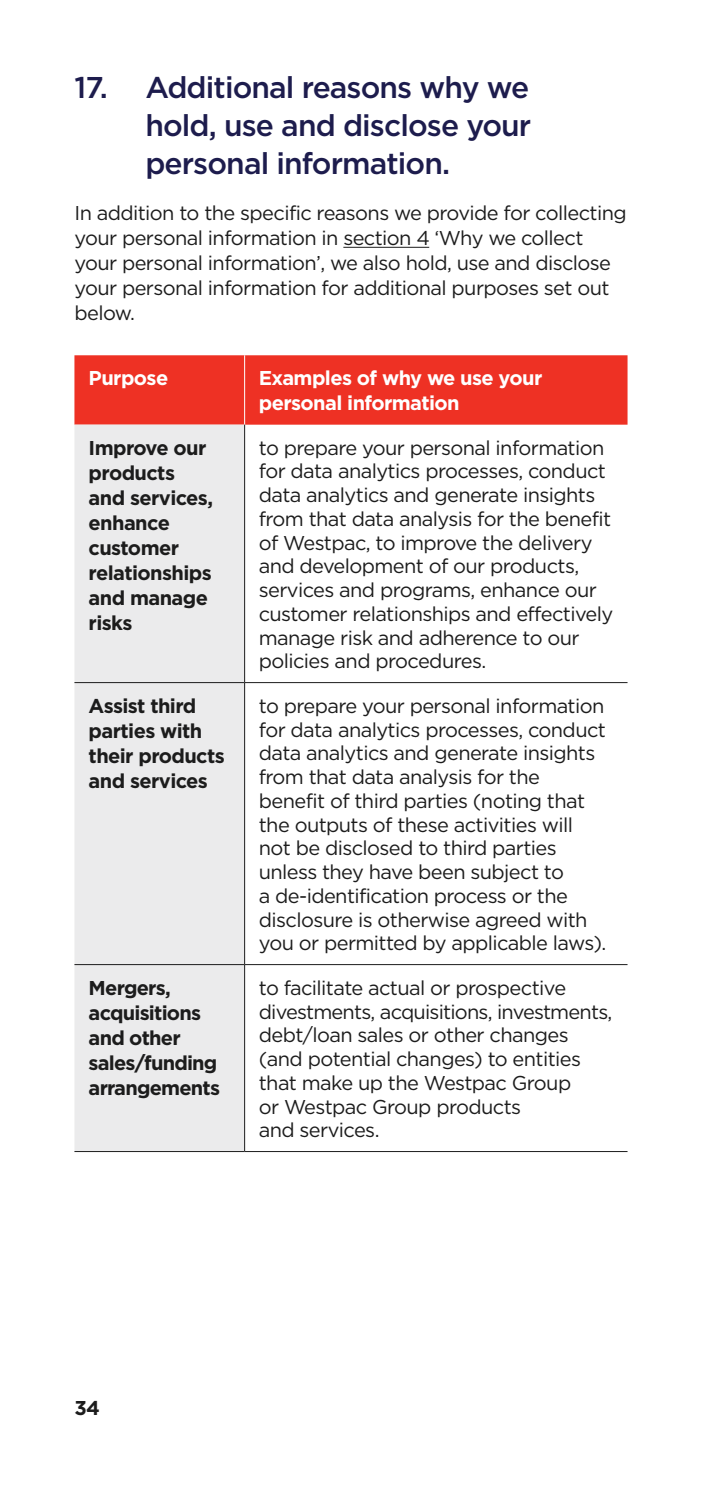
<style>
.page{position:relative;width:702px;height:1489px;background:#fff}
.page>*{position:absolute;margin:0;border:0;box-sizing:border-box;transform-origin:0 0}
.TH2_Numbered{font:500 30px/37.5px "Gotham";letter-spacing:-.03em;color:#1d1c4d;text-align:justify}
.Table_Body{font:20px/23.8px "Gotham";letter-spacing:-.03em;color:#1c1c1c}
.Body{font:20px/25px "Gotham";letter-spacing:-.03em;color:#1c1c1c}
.Table_Bold{font:700 20px/25px "Gotham";letter-spacing:-.03em;color:#1c1c1c}
.Table_Head_White{font:700 20px/25px "Gotham";letter-spacing:-.03em;color:#fff}
</style>
<div class="page">
<hr style="left:343px;top:247px;width:86px;height:1px;background:#1c1c1c">
<div style="left:74px;top:355px;width:553px;height:69px;background:#ee3124"></div>
<div style="left:74px;top:424px;width:170px;height:727px;background:#ebebec"></div>
<hr style="left:74px;top:682px;width:170px;height:1px;background:#1c1c1c">
<hr style="left:74px;top:964px;width:170px;height:1px;background:#1c1c1c">
<hr style="left:74px;top:1151px;width:170px;height:1px;background:#1c1c1c">
<hr style="left:244px;top:682px;width:383px;height:1px;background:#1c1c1c">
<hr style="left:244px;top:964px;width:383px;height:1px;background:#1c1c1c">
<hr style="left:244px;top:1151px;width:383px;height:1px;background:#1c1c1c">
<hr style="left:244px;top:355px;width:1px;height:69px;background:#fff">
<hr style="left:244px;top:424px;width:1px;height:258px;background:#1c1c1c">
<hr style="left:244px;top:683px;width:1px;height:281px;background:#1c1c1c">
<hr style="left:244px;top:964px;width:1px;height:187px;background:#1c1c1c">
<h3 class="TH2_Numbered" style="left:145px;top:69px;width:387px;text-indent:-71px">17. Additional reasons why we hold, use and disclose your personal information.</h3>
<p class="Body" style="left:74px;top:200px;width:553px">In addition to the specific reasons we provide for collecting your personal information in section 4 ‘Why we collect your personal information’, we also hold, use and disclose your personal information for additional purposes set out below.</p>
<p class="Table_Head_White" style="left:89px;top:366px;width:81px">Purpose</p>
<p class="Table_Head_White" style="left:259px;top:366px;width:285px">Examples of why we use your personal information</p>
<p class="Table_Bold" style="left:89px;top:435px;width:126px">Improve our products and services, enhance customer relationships and manage risks</p>
<p class="Table_Body" style="left:259px;top:435px;width:356px">to prepare your personal information for data analytics processes, conduct data analytics and generate insights from that data analysis for the benefit of Westpac, to improve the delivery and development of our products, services and programs, enhance our customer relationships and effectively manage risk and adherence to our policies and procedures.</p>
<p class="Table_Bold" style="left:89px;top:693px;width:138px">Assist third parties with their products and services</p>
<p class="Table_Body" style="left:259px;top:693px;width:349px">to prepare your personal information for data analytics processes, conduct data analytics and generate insights from that data analysis for the benefit of third parties (noting that the outputs of these activities will not be disclosed to third parties unless they have been subject to<br>a de-identification process or the disclosure is otherwise agreed with you or permitted by applicable laws).</p>
<p class="Table_Bold" style="left:89px;top:975px;width:133px">Mergers, acquisitions and other sales/funding arrangements</p>
<p class="Table_Body" style="left:259px;top:975px;width:355px">to facilitate actual or prospective divestments, acquisitions, investments, debt/loan sales or other changes (and potential changes) to entities that make up the Westpac Group<br>or Westpac Group products<br>and services.</p>
<p class="Table_Bold" style="left:74px;top:1394px;width:27px">34</p>
</div>
